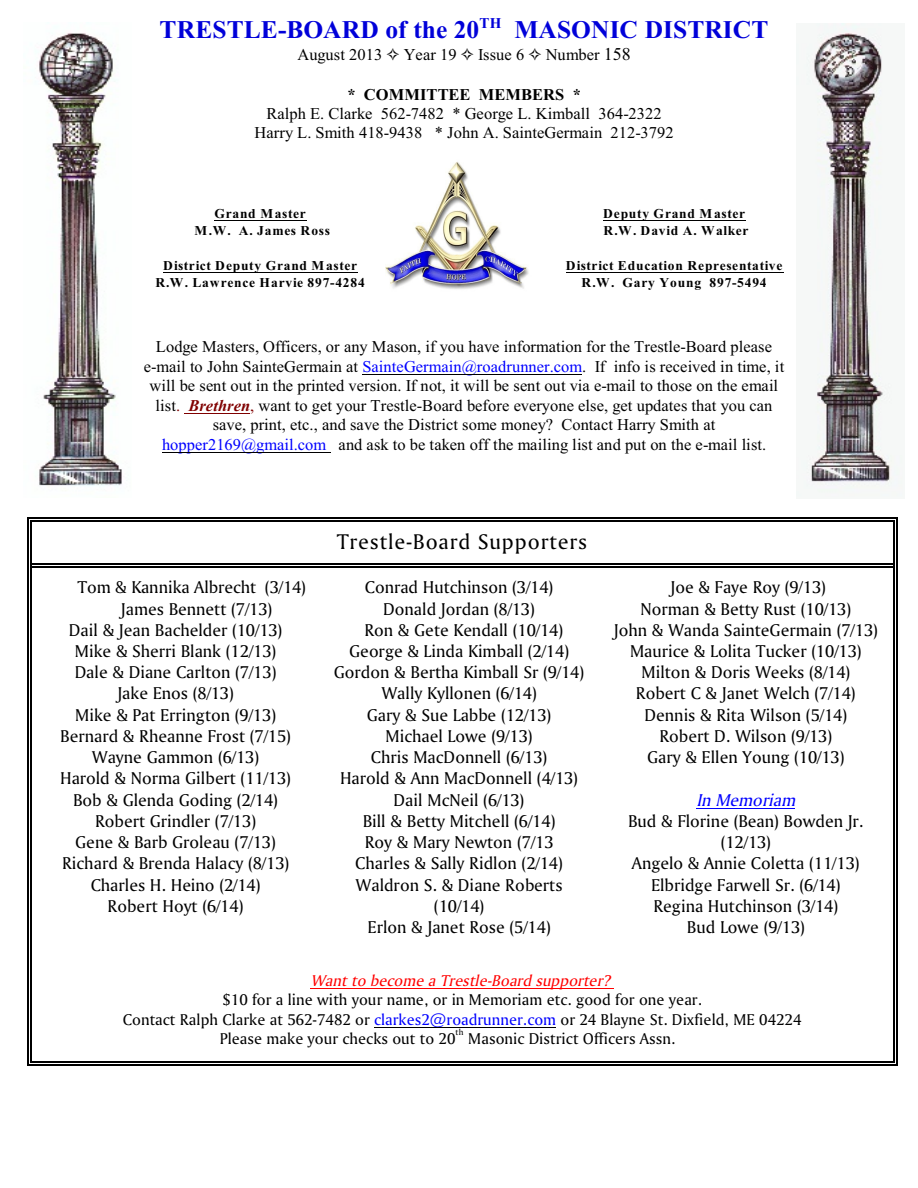
<style>
.page{position:relative;width:918px;height:1188px;background:#fff}
.page>*{position:absolute;margin:0;border:0;box-sizing:border-box;transform-origin:0 0}
.t1{font:700 25.5px "Times New Roman";letter-spacing:.005em;color:#0000d9}
.t2{font:22.35px "Ameretto";letter-spacing:.035em;color:#000}
.t3{font:18px/21.3px "Ameretto";color:#000;text-align:center}
.t4{font:italic 18px "Ameretto";color:#00f}
.t5{font:16.5px/19.5px "Times New Roman";letter-spacing:.005em;color:#000;text-align:center}
.t6{font:16.5px "Ameretto";color:#000}
.t7{font:italic 16.5px "Ameretto";color:#f00}
.t8{font:700 16.5px "Times New Roman";letter-spacing:.005em;color:#000}
.t9{font:700 15px "Times New Roman";color:#0000d9}
.t10{font:700 13.5px/17.4px "Times New Roman";letter-spacing:.055em;color:#000;text-align:center}
.t11{font:9px "Ameretto";color:#000}
.s1{font-size:18px}
.s2{color:#00f}
.s3{color:#800000}
.s4{font-weight:700;font-style:italic;color:#800000}
</style>
<div class="page">
<hr style="left:30px;top:520px;width:1px;height:47px;background:#000">
<hr style="left:893px;top:520px;width:2px;height:47px;background:#000">
<hr style="left:30px;top:520px;width:865px;height:2px;background:#000">
<hr style="left:27px;top:518px;width:1px;height:49px;background:#000">
<hr style="left:896px;top:518px;width:1px;height:49px;background:#000">
<hr style="left:27px;top:518px;width:870px;height:1px;background:#000">
<hr style="left:31px;top:563px;width:862px;height:1px;background:#000">
<hr style="left:31px;top:566px;width:862px;height:1px;background:#000">
<hr style="left:30px;top:568px;width:1px;height:393px;background:#000">
<hr style="left:27px;top:568px;width:1px;height:393px;background:#000">
<hr style="left:893px;top:568px;width:2px;height:393px;background:#000">
<hr style="left:896px;top:568px;width:1px;height:393px;background:#000">
<hr style="left:30px;top:961px;width:1px;height:102px;background:#000">
<hr style="left:30px;top:1061px;width:294px;height:2px;background:#000">
<hr style="left:27px;top:961px;width:1px;height:105px;background:#000">
<hr style="left:27px;top:1064px;width:297px;height:2px;background:#000">
<hr style="left:324px;top:1061px;width:270px;height:2px;background:#000">
<hr style="left:324px;top:1064px;width:270px;height:2px;background:#000">
<hr style="left:893px;top:961px;width:2px;height:102px;background:#000">
<hr style="left:594px;top:1061px;width:301px;height:2px;background:#000">
<hr style="left:896px;top:961px;width:1px;height:105px;background:#000">
<hr style="left:594px;top:1064px;width:303px;height:2px;background:#000">
<hr style="left:362px;top:374px;width:220px;height:1px;background:#000">
<hr style="left:184px;top:413px;width:66px;height:1px;background:#800000">
<hr style="left:162px;top:453px;width:168px;height:1px;background:#000">
<hr style="left:696px;top:808px;width:99px;height:1px;background:#00f">
<hr style="left:310px;top:988px;width:304px;height:1px;background:#f00">
<hr style="left:374px;top:1027px;width:182px;height:1px;background:#000">
<img style="left:796px;top:23px;width:106px;height:473px">
<img style="left:386px;top:162px;width:143px;height:127px">
<hr style="left:603px;top:220px;width:143px;height:1px;background:#000">
<hr style="left:566px;top:272px;width:217px;height:1px;background:#000">
<img style="left:39px;top:33px;width:83px;height:453px">
<hr style="left:214px;top:220px;width:93px;height:1px;background:#000">
<hr style="left:163px;top:272px;width:195px;height:1px;background:#000">
<p class="t9" style="left:479px;top:18px;width:23px">TH</p>
<h1 class="t1" style="left:160px;top:21px;width:321px">TRESTLE-BOARD of the 20</h1>
<h1 class="t1" style="left:515px;top:21px;width:255px">MASONIC DISTRICT</h1>
<p class="t5" style="left:297px;top:47px;width:87px">August 2013</p>
<p class="t5" style="left:404px;top:47px;width:54px">Year 19</p>
<p class="t5" style="left:478px;top:47px;width:48px">Issue 6</p>
<p class="t5" style="left:546px;top:47px;width:87px">Number <span class="s1">158</span></p>
<p class="t8" style="left:347px;top:89px;width:235px">* COMMITTEE MEMBERS *</p>
<p class="t5" style="left:255px;top:105px;width:421px">Ralph E. Clarke 562-7482 * George L. Kimball 364-2322<br>Harry L. Smith 418-9438 * John A. SainteGermain 212-3792</p>
<p class="t10" style="left:194px;top:206px;width:137px">Grand Master<br>M.W. A. James Ross</p>
<p class="t10" style="left:155px;top:258px;width:211px">District Deputy Grand Master<br>R.W. Lawrence Harvie 897-4284</p>
<p class="t10" style="left:603px;top:206px;width:147px;text-align:left">Deputy Grand Master<br>R.W. David A. Walker</p>
<p class="t10" style="left:566px;top:258px;width:218px">District Education Representative<br>R.W. Gary Young 897-5494</p>
<p class="t5" style="left:144px;top:339px;width:642px">Lodge Masters, Officers, or any Mason, if you have information for the Trestle-Board please e-mail to John SainteGermain at <span class="s2">SainteGermain@roadrunner.com</span>. If info is received in time, it will be sent out in the printed version. If not, it will be sent out via e-mail to those on the email list<span class="s3">.</span> <span class="s4">Brethren</span><span class="s3">,</span> want to get your Trestle-Board before everyone else, get updates that you can save, print, etc., and save the District some money? Contact Harry Smith at <span class="s2">hopper2169@gmail.com</span> and ask to be taken off the mailing list and put on the e-mail list.</p>
<p class="t3" style="left:77px;top:576px;width:230px">Tom &amp; Kannika Albrecht (3/14)</p>
<p class="t3" style="left:121px;top:598px;width:153px">James Bennett (7/13)</p>
<p class="t3" style="left:69px;top:619px;width:215px">Dail &amp; Jean Bachelder (10/13)</p>
<p class="t3" style="left:75px;top:640px;width:203px">Mike &amp; Sherri Blank (12/13)</p>
<p class="t3" style="left:75px;top:661px;width:203px">Dale &amp; Diane Carlton (7/13)</p>
<p class="t3" style="left:117px;top:683px;width:118px">Jake Enos (8/13)</p>
<p class="t3" style="left:75px;top:704px;width:202px">Mike &amp; Pat Errington (9/13)</p>
<p class="t3" style="left:60px;top:725px;width:232px">Bernard &amp; Rheanne Frost (7/15)</p>
<p class="t3" style="left:92px;top:746px;width:169px">Wayne Gammon (6/13)</p>
<p class="t3" style="left:60px;top:767px;width:232px">Harold &amp; Norma Gilbert (11/13)</p>
<p class="t3" style="left:73px;top:789px;width:206px">Bob &amp; Glenda Goding (2/14)</p>
<p class="t3" style="left:95px;top:810px;width:163px">Robert Grindler (7/13)</p>
<p class="t3" style="left:75px;top:831px;width:202px">Gene &amp; Barb Groleau (7/13)</p>
<p class="t3" style="left:62px;top:852px;width:229px">Richard &amp; Brenda Halacy (8/13)</p>
<p class="t3" style="left:91px;top:874px;width:171px">Charles H. Heino (2/14)</p>
<p class="t3" style="left:108px;top:895px;width:137px">Robert Hoyt (6/14)</p>
<p class="t2" style="left:337px;top:528px;width:252px">Trestle-Board Supporters</p>
<p class="t3" style="left:334px;top:576px;width:252px">Conrad Hutchinson (3/14)<br>Donald Jordan (8/13)<br>Ron &amp; Gete Kendall (10/14)<br>George &amp; Linda Kimball (2/14)<br>Gordon &amp; Bertha Kimball Sr (9/14)<br>Wally Kyllonen (6/14)<br>Gary &amp; Sue Labbe (12/13)<br>Michael Lowe (9/13)<br>Chris MacDonnell (6/13)<br>Harold &amp; Ann MacDonnell (4/13)<br>Dail McNeil (6/13)<br>Bill &amp; Betty Mitchell (6/14)<br>Roy &amp; Mary Newton (7/13<br>Charles &amp; Sally Ridlon (2/14)<br>Waldron S. &amp; Diane Roberts (10/14)<br>Erlon &amp; Janet Rose (5/14)</p>
<p class="t3" style="left:614px;top:576px;width:266px">Joe &amp; Faye Roy (9/13)<br>Norman &amp; Betty Rust (10/13)<br>John &amp; Wanda SainteGermain (7/13)<br>Maurice &amp; Lolita Tucker (10/13)<br>Milton &amp; Doris Weeks (8/14)<br>Robert C &amp; Janet Welch (7/14)<br>Dennis &amp; Rita Wilson (5/14)<br>Robert D. Wilson (9/13)<br>Gary &amp; Ellen Young (10/13)</p>
<p class="t4" style="left:696px;top:789px;width:100px">In Memoriam</p>
<p class="t3" style="left:628px;top:810px;width:237px">Bud &amp; Florine (Bean) Bowden Jr. (12/13)<br>Angelo &amp; Annie Coletta (11/13)<br>Elbridge Farwell Sr. (6/14)<br>Regina Hutchinson (3/14)<br>Bud Lowe (9/13)</p>
<p class="t7" style="left:310px;top:970px;width:301px">Want to become a Trestle-Board supporter?</p>
<p class="t6" style="left:222px;top:990px;width:481px">$10 for a line with your name, or in Memoriam etc. good for one year.</p>
<p class="t6" style="left:123px;top:1009px;width:680px">Contact Ralph Clarke at 562-7482 or <span class="s2">clarkes2@roadrunner.com</span> or 24 Blayne St. Dixfield, ME 04224</p>
<p class="t6" style="left:220px;top:1029px;width:457px">Please make your checks out to 20 Masonic District Officers Assn.</p>
<p class="t11" style="left:455px;top:1027px;width:9px">th</p>
</div>
